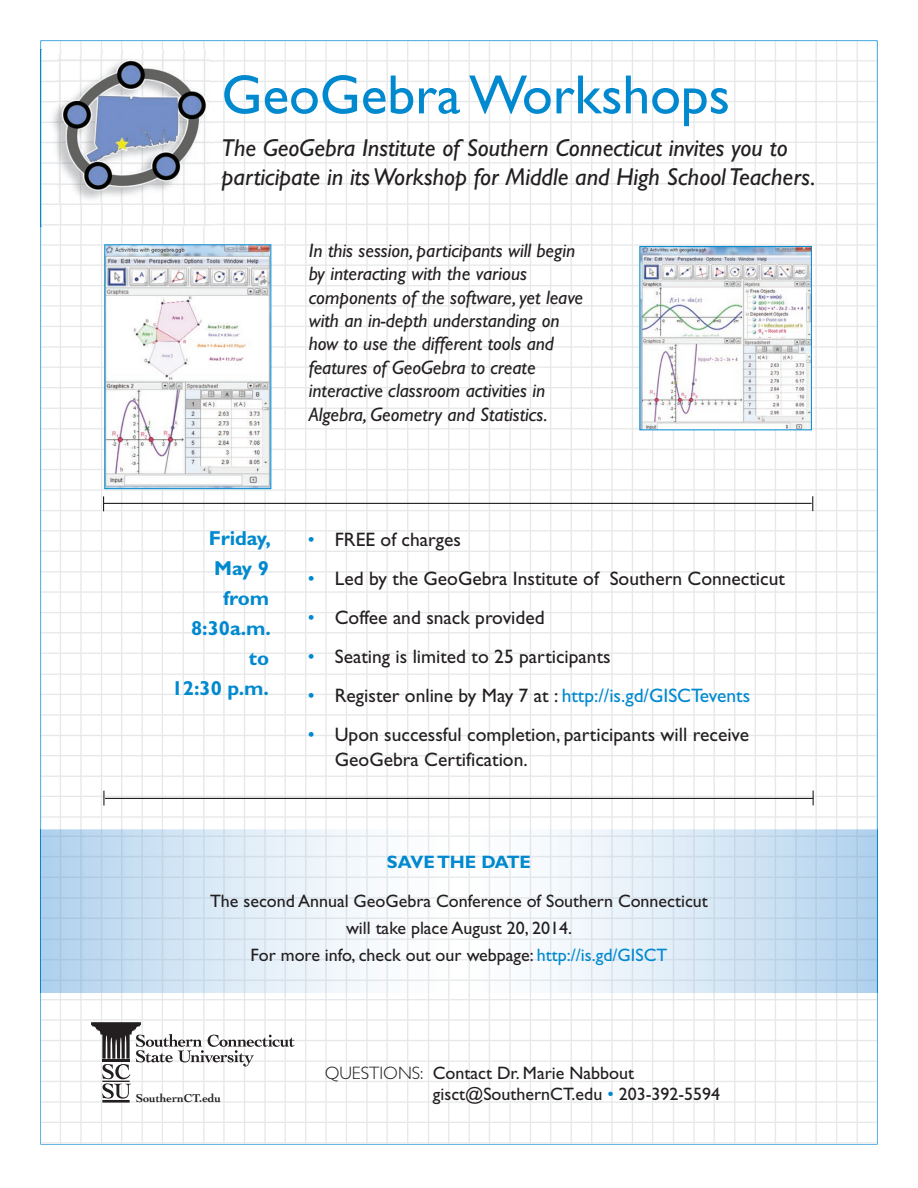
<style>
.page{position:relative;width:918px;height:1188px;background:#fff}
.page>*{position:absolute;margin:0;border:0;box-sizing:border-box;transform-origin:0 0}
.t1{font:55.5px "Gill Sans";color:#0089cf}
.t2{font:italic 24.45px/29.4px "Gill Sans";color:#231f20}
.t3{font:700 20.25px/30px "Gill Sans";color:#0089cf;text-align:right}
.t4{font:italic 19.5px/23.4px "Gill Sans";color:#231f20}
.t5{font:19.5px/25.5px "Gill Sans";color:#231f20}
.t6{font:19.5px "Gill Sans";color:#0089cf}
.t7{font:18px/27px "Gill Sans";color:#231f20}
.t8{font:700 18px "Gill Sans";color:#0089cf}
.t9{font:700 12px "Cochin LT";color:#231f20}
.s1{color:#0089cf}
.s2{color:#231f20}
.s3{font-weight:300}
</style>
<div class="page">
<img style="left:40px;top:41px;width:838px;height:1103px">
<hr style="left:103px;top:503px;width:709px;height:1px;background:#231f20">
<svg style="left:103px;top:496px;width:1px;height:15px"></svg>
<svg style="left:812px;top:496px;width:1px;height:15px"></svg>
<svg style="left:91px;top:1022px;width:204px;height:77px"></svg>
<hr style="left:102px;top:1100px;width:28px;height:3px;background:#231f20">
<hr style="left:105px;top:798px;width:708px;height:1px;background:#231f20">
<svg style="left:813px;top:790px;width:1px;height:15px"></svg>
<svg style="left:103px;top:791px;width:1px;height:15px"></svg>
<img style="left:106px;top:246px;width:163px;height:241px">
<img style="left:641px;top:248px;width:169px;height:180px">
<div style="left:639px;top:246px;width:173px;height:184px;border:1px solid #0089cf"></div>
<img style="left:40px;top:49px;width:174px;height:177px">
<img style="left:58px;top:54px;width:151px;height:148px">
<h1 class="t1" style="left:221px;top:74px;width:510px">GeoGebraWorkshops</h1>
<p class="t2" style="left:222px;top:135px;width:596px">The GeoGebra Institute of Southern Connecticut invites you to participate in itsWorkshop for Middle and High SchoolTeachers.</p>
<p class="t4" style="left:309px;top:240px;width:276px">In this session, participants will begin by interacting with the various components of the software, yet leave with an in-depth understanding on how to use the different tools and features of GeoGebra to create interactive classroom activities in Algebra, Geometry and Statistics.</p>
<p class="t3" style="left:172px;top:525px;width:101px">Friday,<br>May 9 from<br>8:30a.m. to<br>12:30 p.m.</p>
<p class="t5" style="left:308px;top:528px;width:155px"><span class="s1">•</span> FREE of charges</p>
<p class="t5" style="left:308px;top:567px;width:479px"><span class="s1">•</span> Led by the GeoGebra Institute of Southern Connecticut</p>
<p class="t5" style="left:308px;top:606px;width:238px"><span class="s1">•</span> Coffee and snack provided</p>
<p class="t5" style="left:308px;top:645px;width:304px"><span class="s1">•</span> Seating is limited to 25 participants</p>
<p class="t6" style="left:308px;top:688px;width:444px">• <span class="s2">Register online by May 7 at :</span> http://is.gd/GISCTevents</p>
<p class="t5" style="left:335px;top:723px;width:416px;text-indent:-27px"><span class="s1">•</span> Upon successful completion, participants will receive<br>GeoGebra Certification.</p>
<p class="t8" style="left:387px;top:855px;width:146px">SAVETHE DATE</p>
<p class="t7" style="left:210px;top:889px;width:499px;text-align:center">The second Annual GeoGebra Conference of Southern Connecticut will take place August 20, 2014.<br>For more info, check out our webpage: <span class="s1">http://is.gd/GISCT</span></p>
<p class="t9" style="left:136px;top:1094px;width:87px">SouthernCT.edu</p>
<p class="t7" style="left:433px;top:1064px;width:289px;line-height:21px;text-indent:-108px"><span class="s3">QUESTIONS:</span> Contact Dr. Marie Nabbout gisct@SouthernCT.edu <span class="s1">•</span> 203-392-5594</p>
</div>
